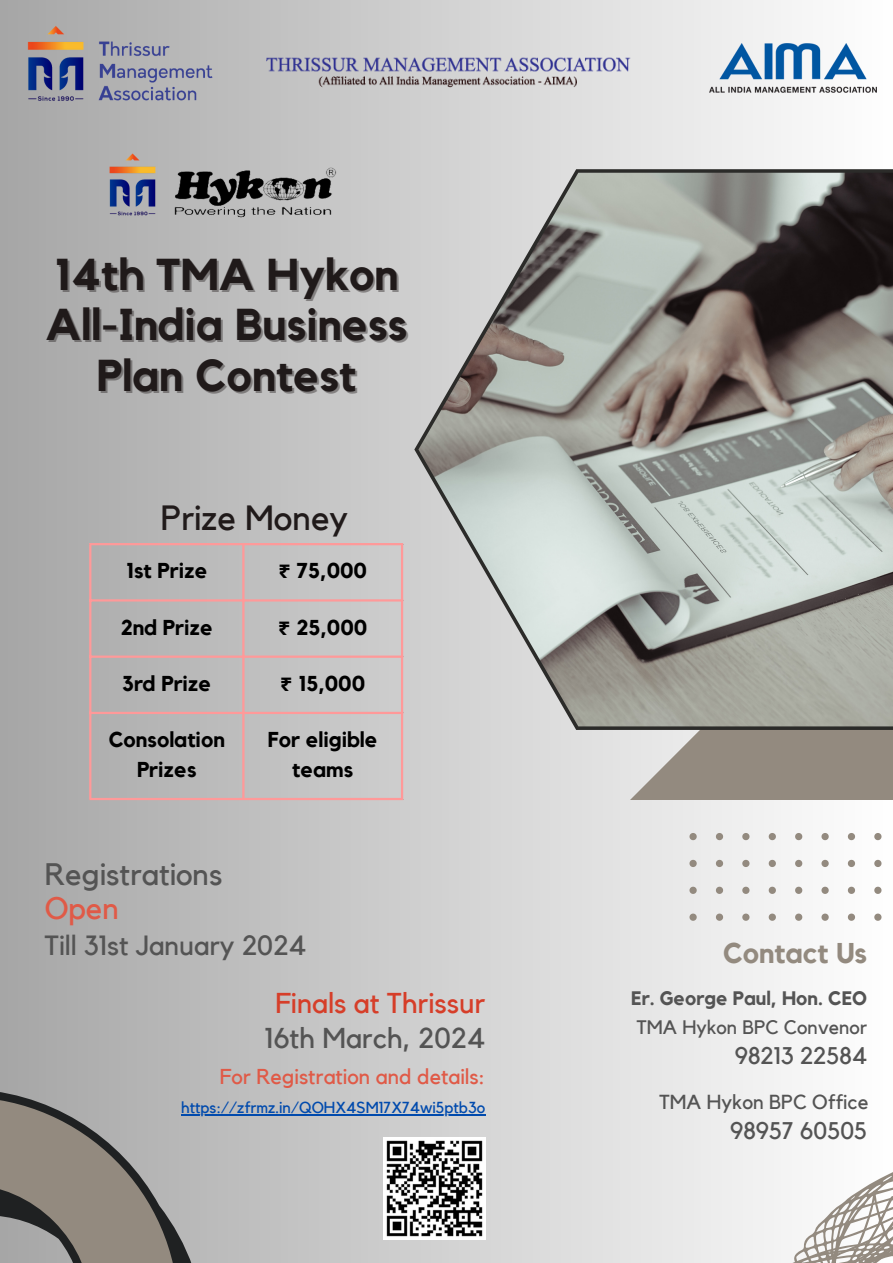
<style>
.page{position:relative;width:893px;height:1263px;background:#fff}
.page>*{position:absolute;margin:0;border:0;box-sizing:border-box;transform-origin:0 0}
.t1{font:700 44.47px "Kollektif";color:#201a1a}
.t2{font:34.95px "Kollektif";color:#201a1a}
.t3{font:30.97px "Kollektif";color:#545454}
.t4{font:30.97px "Kollektif";color:#e05a47}
.t5{font:28.65px/34.3px "Kollektif";color:#d63e29;text-align:center}
.t6{font:700 28.5px "Kollektif";color:#938a7f}
.t7{font:27.67px "Kollektif";color:#545454}
.t8{font:24px "Kollektif";color:#545454}
.t9{font:700 21.45px/29.8px "Kollektif";color:#000;text-align:center}
.t10{font:21.45px "Kollektif";color:#e05a47}
.t11{font:20.25px "Kollektif";color:#545454}
.t12{font:700 19.5px "Kollektif";color:#545454}
.t13{font:19.5px "Kollektif";color:#545454}
.t14{font:15.9px "Kollektif";color:#004aad}
.s1{font-family:"Noto Sans Gurmukhi"}
.s2{color:#545454}
</style>
<div class="page">
<div style="left:0;top:0;width:893px;height:1263px;background:linear-gradient(to right,#a6a6a6,#fefefe)"></div>
<svg style="left:0;top:1089px;width:205px;height:174px;background:#94908c"></svg>
<div style="left:630px;top:367px;width:263px;height:433px;background:#938a7f"></div>
<svg style="left:414px;top:169px;width:479px;height:561px;background:#a2a39f"></svg>
<svg style="left:689px;top:833px;width:7px;height:7px"></svg>
<svg style="left:716px;top:833px;width:7px;height:7px"></svg>
<svg style="left:742px;top:833px;width:7px;height:7px"></svg>
<svg style="left:768px;top:833px;width:8px;height:7px"></svg>
<svg style="left:795px;top:833px;width:7px;height:7px"></svg>
<svg style="left:821px;top:833px;width:7px;height:7px"></svg>
<svg style="left:848px;top:833px;width:7px;height:7px"></svg>
<svg style="left:874px;top:833px;width:7px;height:7px"></svg>
<svg style="left:689px;top:860px;width:7px;height:7px"></svg>
<svg style="left:716px;top:860px;width:7px;height:7px"></svg>
<svg style="left:742px;top:860px;width:7px;height:7px"></svg>
<svg style="left:768px;top:860px;width:8px;height:7px"></svg>
<svg style="left:795px;top:860px;width:7px;height:7px"></svg>
<svg style="left:821px;top:860px;width:7px;height:7px"></svg>
<svg style="left:848px;top:860px;width:7px;height:7px"></svg>
<svg style="left:874px;top:860px;width:7px;height:7px"></svg>
<svg style="left:689px;top:887px;width:7px;height:7px"></svg>
<svg style="left:716px;top:887px;width:7px;height:7px"></svg>
<svg style="left:742px;top:887px;width:7px;height:7px"></svg>
<svg style="left:768px;top:887px;width:8px;height:7px"></svg>
<svg style="left:795px;top:887px;width:7px;height:7px"></svg>
<svg style="left:821px;top:887px;width:7px;height:7px"></svg>
<svg style="left:848px;top:887px;width:7px;height:7px"></svg>
<svg style="left:874px;top:887px;width:7px;height:7px"></svg>
<svg style="left:689px;top:913px;width:7px;height:8px"></svg>
<svg style="left:716px;top:913px;width:7px;height:8px"></svg>
<svg style="left:742px;top:913px;width:7px;height:8px"></svg>
<svg style="left:768px;top:913px;width:8px;height:8px"></svg>
<svg style="left:795px;top:913px;width:7px;height:8px"></svg>
<svg style="left:821px;top:913px;width:7px;height:8px"></svg>
<svg style="left:848px;top:913px;width:7px;height:8px"></svg>
<svg style="left:874px;top:913px;width:7px;height:8px"></svg>
<img style="left:21px;top:25px;width:200px;height:87px">
<img style="left:709px;top:43px;width:167px;height:50px">
<img style="left:259px;top:40px;width:372px;height:53px">
<img style="left:164px;top:158px;width:186px;height:67px">
<img style="left:103px;top:153px;width:62px;height:71px">
<hr style="left:89px;top:545px;width:2px;height:253px;background:#f99">
<hr style="left:242px;top:545px;width:2px;height:253px;background:#f99">
<hr style="left:401px;top:545px;width:2px;height:253px;background:#f99">
<hr style="left:89px;top:543px;width:314px;height:2px;background:#f99">
<hr style="left:89px;top:599px;width:314px;height:2px;background:#f99">
<hr style="left:89px;top:655px;width:314px;height:3px;background:#f99">
<hr style="left:89px;top:712px;width:314px;height:2px;background:#f99">
<hr style="left:89px;top:798px;width:314px;height:2px;background:#f99">
<svg style="left:662px;top:1095px;width:231px;height:168px"></svg>
<img style="left:383px;top:1137px;width:102px;height:102px">
<hr style="left:181px;top:1114px;width:304px;height:2px;background:#004aad">
<p class="t1" style="left:55px;top:254px;width:345px">14th TMA Hykon</p>
<p class="t1" style="left:45px;top:304px;width:364px">All-India Business</p>
<p class="t1" style="left:97px;top:355px;width:261px">Plan Contest</p>
<p class="t2" style="left:161px;top:501px;width:189px">Prize Money</p>
<p class="t9" style="left:126px;top:557px;width:83px">1st Prize</p>
<p class="t9" style="left:278px;top:557px;width:90px"><span class="s1">₹</span> 75,000</p>
<p class="t9" style="left:121px;top:613px;width:94px">2nd Prize</p>
<p class="t9" style="left:278px;top:613px;width:90px"><span class="s1">₹</span> 25,000</p>
<h1 class="t9" style="left:122px;top:669px;width:91px">3rd Prize</h1>
<h2 class="t9" style="left:280px;top:669px;width:86px"><span class="s1">₹</span> 15,000</h2>
<p class="t9" style="left:109px;top:726px;width:118px">Consolation<br>Prizes</p>
<p class="t9" style="left:268px;top:726px;width:111px">For eligible teams</p>
<h3 class="t3" style="left:45px;top:860px;width:179px">Registrations</h3>
<p class="t4" style="left:45px;top:893px;width:76px">Open</p>
<h4 class="t7" style="left:45px;top:933px;width:263px">Till 31st January 2024</h4>
<p class="t5" style="left:265px;top:987px;width:222px">Finals at Thrissur<br><span class="s2">16th March, 2024</span></p>
<p class="t10" style="left:220px;top:1067px;width:267px">For Registration and details:</p>
<h6 class="t14" style="left:181px;top:1100px;width:305px">https://zfrmz.in/QOHX4SM17X74wi5ptb3o</h6>
<p class="t6" style="left:723px;top:940px;width:146px">Contact Us</p>
<h5 class="t12" style="left:631px;top:989px;width:237px">Er. George Paul, Hon. CEO</h5>
<h4 class="t13" style="left:636px;top:1018px;width:232px">TMA Hykon BPC Convenor</h4>
<h4 class="t8" style="left:734px;top:1044px;width:134px">98213 22584</h4>
<p class="t11" style="left:659px;top:1092px;width:211px">TMA Hykon BPC Office</p>
<p class="t8" style="left:730px;top:1120px;width:139px">98957 60505</p>
</div>
